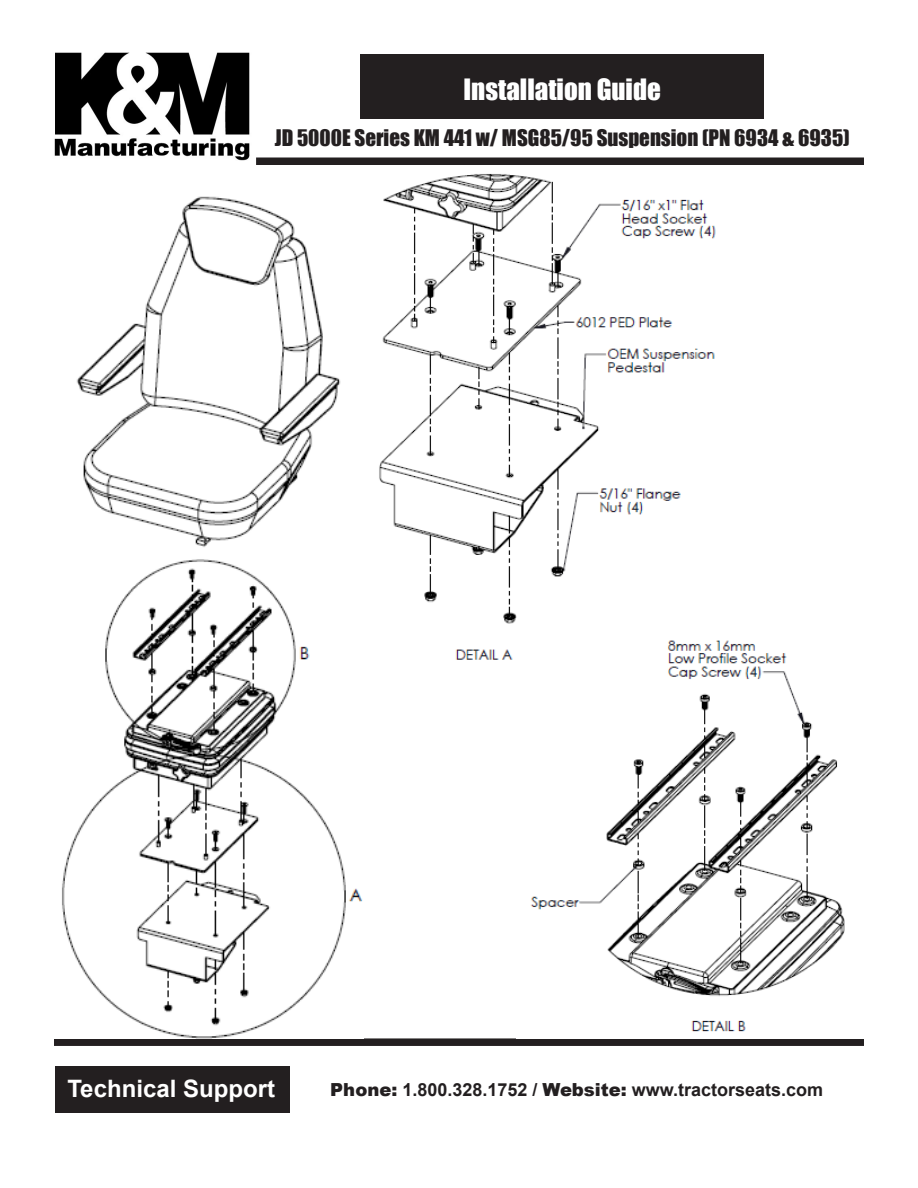
<style>
.page{position:relative;width:918px;height:1188px;background:#fff}
.page>*{position:absolute;margin:0;border:0;box-sizing:border-box;transform-origin:0 0}
.t1{font:27px "Impact";color:#fff}
.t2{font:700 24px "Arial";color:#fff}
.t3{font:21px "Impact";color:#231f20}
.t4{font:700 18px "Arial";color:#231f20}
.s1{font-weight:900}
</style>
<div class="page">
<img style="left:379px;top:173px;width:337px;height:487px">
<div style="left:361px;top:54px;width:403px;height:64px;background:#231f20"></div>
<div style="left:256px;top:158px;width:608px;height:7px;background:#231f20"></div>
<div style="left:54px;top:1038px;width:810px;height:8px;background:#231f20"></div>
<img style="left:54px;top:52px;width:196px;height:109px">
<div style="left:55px;top:1066px;width:235px;height:47px;background:#231f20"></div>
<img style="left:62px;top:196px;width:301px;height:842px">
<img style="left:516px;top:636px;width:329px;height:396px">
<p class="t1" style="left:464px;top:68px;width:199px">Installation Guide</p>
<p class="t3" style="left:275px;top:121px;width:577px">JD 5000E Series KM 441 w/ MSG85/95 Suspension (PN 6934 &amp; 6935)</p>
<p class="t2" style="left:67px;top:1072px;width:209px">Technical Support</p>
<p class="t4" style="left:330px;top:1077px;width:494px"><span class="s1">Phone:</span> 1.800.328.1752 / <span class="s1">Website:</span> www.tractorseats.com</p>
</div>
